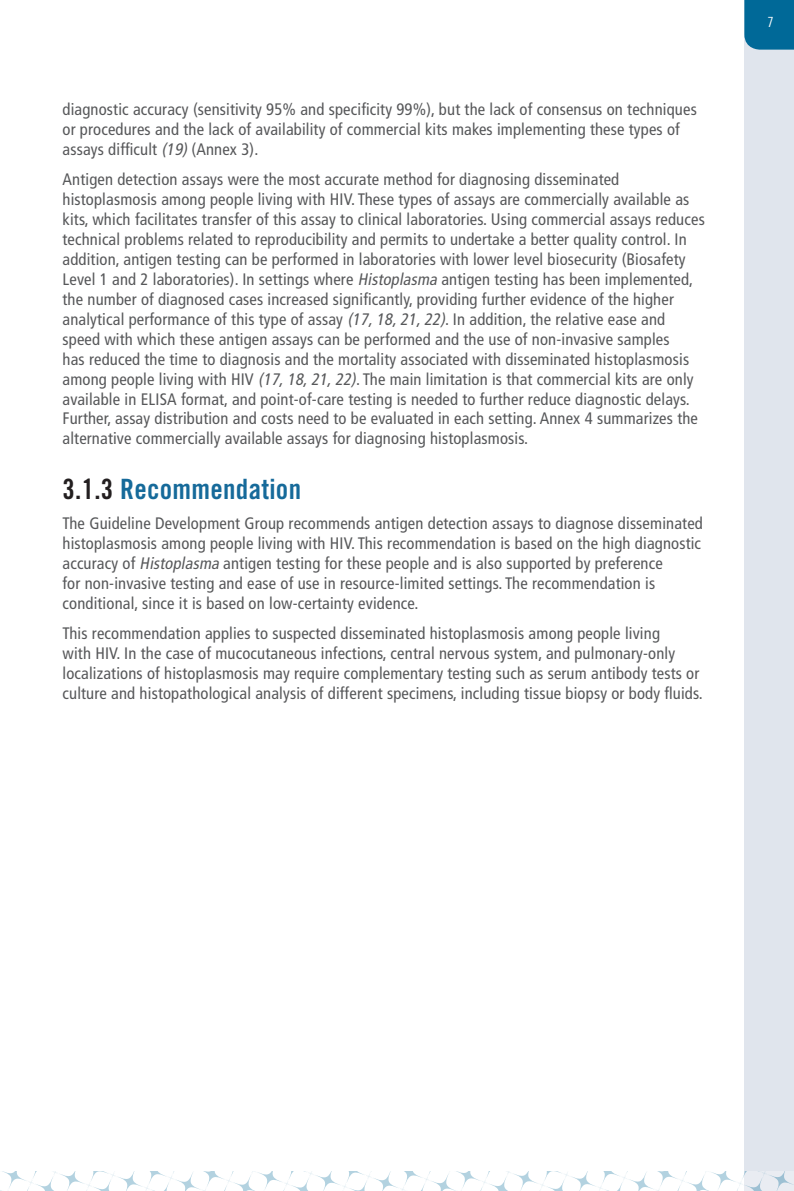
<style>
.page{position:relative;width:794px;height:1191px;background:#fff}
.page>*{position:absolute;margin:0;border:0;box-sizing:border-box;transform-origin:0 0}
.t1{font:28px "Trade Gothic LT Std Bd Cn 20";letter-spacing:.01em;color:#166a9a}
.TEXTO_GENERAL_OK{font:condensed 16.62px/19.9px "Frutiger LT Std";letter-spacing:.01em;color:#57585a}
.t2{font:14px "Trade Gothic LT Std Cn 18";color:#fff}
.s1{font-style:italic}
.s2{color:#231f20}
</style>
<div class="page">
<div style="left:744px;top:0;width:50px;height:1191px;background:#e0e5ed"></div>
<div style="left:744px;top:0;width:50px;height:50px;background:#006998"></div>
<svg style="left:0;top:1171px;width:791px;height:20px"></svg>
<p class="TEXTO_GENERAL_OK" style="left:63px;top:100px;width:636px">diagnostic accuracy (sensitivity 95% and specificity 99%), but the lack of consensus on techniques or procedures and the lack of availability of commercial kits makes implementing these types of assays difficult <span class="s1">(19)</span>(Annex 3).</p>
<p class="TEXTO_GENERAL_OK" style="left:63px;top:169px;width:644px">Antigen detection assays were the most accurate method for diagnosing disseminated histoplasmosis among people living with HIV. These types of assays are commercially available as kits, which facilitates transfer of this assay to clinical laboratories. Using commercial assays reduces technical problems related to reproducibility and permits to undertake a better quality control. In addition, antigen testing can be performed in laboratories with lower level biosecurity (Biosafety Level 1 and 2 laboratories). In settings where <span class="s1">Histoplasma</span> antigen testing has been implemented, the number of diagnosed cases increased significantly, providing further evidence of the higher analytical performance of this type of assay <span class="s1">(17,18,21,22)</span>. In addition, the relative ease and speed with which these antigen assays can be performed and the use of non-invasive samples<br>has reduced the time to diagnosis and the mortality associated with disseminated histoplasmosis among people living with HIV <span class="s1">(17,18,21,22)</span>. The main limitation is that commercial kits are only available in ELISA format, and point-of-care testing is needed to further reduce diagnostic delays.<br>Further, assay distribution and costs need to be evaluated in each setting. Annex 4 summarizes the alternative commercially available assays for diagnosing histoplasmosis.</p>
<p class="t1" style="left:63px;top:472px;width:240px"><span class="s2">3.1.3</span> Recommendation</p>
<p class="TEXTO_GENERAL_OK" style="left:63px;top:513px;width:642px">The Guideline Development Group recommends antigen detection assays to diagnose disseminated histoplasmosis among people living with HIV. This recommendation is based on the high diagnostic accuracy of <span class="s1">Histoplasma</span> antigen testing for these people and is also supported by preference<br>for non-invasive testing and ease of use in resource-limited settings. The recommendation is conditional, since it is based on low-certainty evidence.</p>
<p class="TEXTO_GENERAL_OK" style="left:63px;top:623px;width:642px">This recommendation applies to suspected disseminated histoplasmosis among people living<br>with HIV. In the case of mucocutaneous infections, central nervous system, and pulmonary-only localizations of histoplasmosis may require complementary testing such as serum antibody tests or culture and histopathological analysis of different specimens, including tissue biopsy or body fluids.</p>
<p class="t2" style="left:767px;top:14px;width:8px">7</p>
</div>
